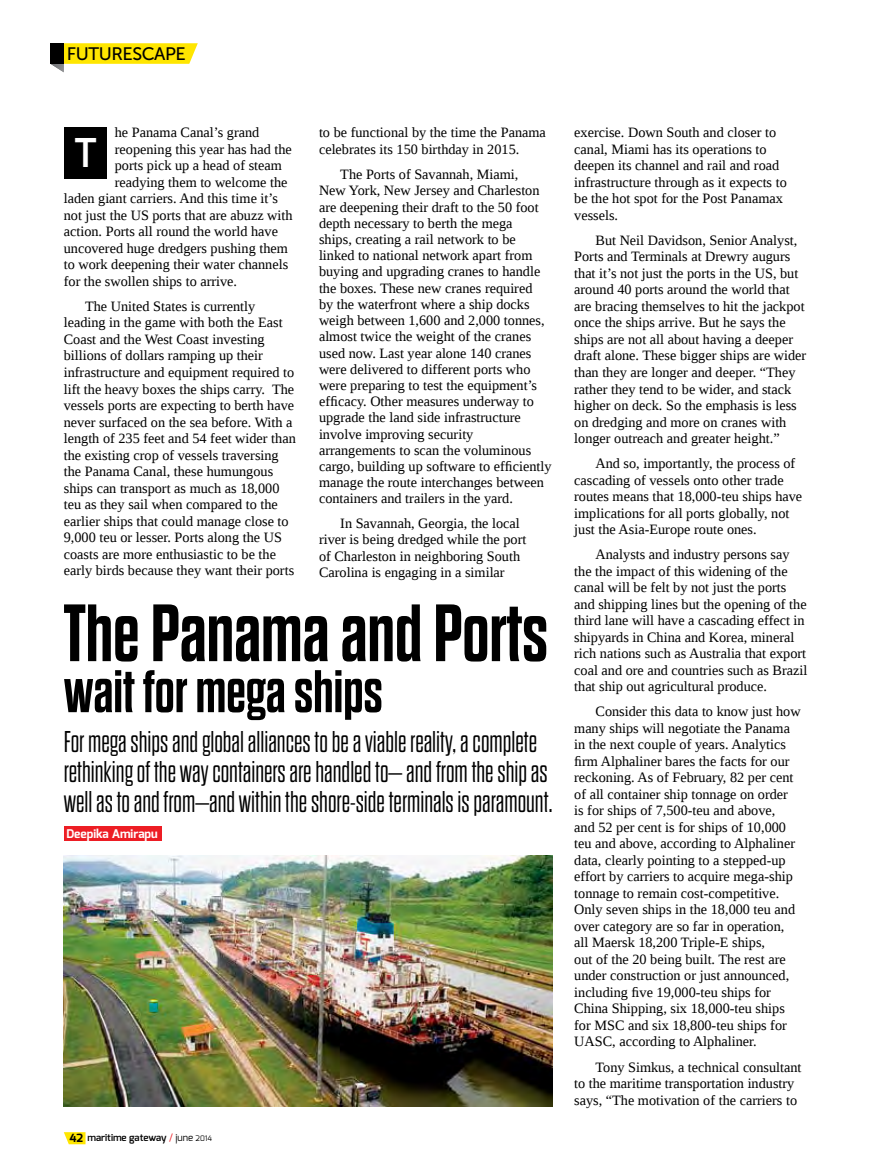
<style>
.page{position:relative;width:872px;height:1170px;background:#fff}
.page>*{position:absolute;margin:0;border:0;box-sizing:border-box;transform-origin:0 0}
.t1{font:700 81px "Dharma Gothic E";color:#000}
.t2{font:700 60px "Dharma Gothic E";color:#000}
.t3{font:600 39.6px "Exo";color:#fff}
.t4{font:300 30px/30px "Dharma Gothic E";color:#000;scale:.92 1}
.t5{font:18px "Museo Sans 500";color:#000}
.t6{font:14.25px/16.5px "Liberation Serif";color:#000}
.t7{font:700 12px "Exo";color:#fff}
.t8{font:600 9.75px "Exo";color:#000}
.s1{font-weight:700;font-size:11.25px}
.s2{font-weight:400;color:#ed1d24}
.s3{font-weight:400}
.s4{font-weight:400;font-size:7.5px}
</style>
<div class="page">
<img style="left:64px;top:855px;width:489px;height:251px">
<svg style="left:51px;top:43px;width:147px;height:29px"></svg>
<div style="left:51px;top:43px;width:13px;height:21px;background:#000"></div>
<div style="left:64px;top:127px;width:42px;height:51px;background:#000"></div>
<div style="left:64px;top:825px;width:98px;height:15px;background:#ed1d24"></div>
<svg style="left:64px;top:1132px;width:21px;height:12px"></svg>
<p class="t5" style="left:67px;top:44px;width:44px">FUTURESCAPE</p>
<h3 class="t3" style="left:74px;top:128px;width:22px">T</h3>
<p class="t6" style="left:319px;top:124px;width:228px">to be functional by the time the Panama celebrates its 150 birthday in 2015.</p>
<p class="t6" style="left:319px;top:166px;width:234px;text-indent:21px">The Ports of Savannah, Miami,<br>New York, New Jersey and Charleston are deepening their draft to the 50 foot depth necessary to berth the mega<br>ships, creating a rail network to be linked to national network apart from buying and upgrading cranes to handle the boxes. These new cranes required<br>by the waterfront where a ship docks weigh between 1,600 and 2,000 tonnes, almost twice the weight of the cranes used now. Last year alone 140 cranes were delivered to different ports who were preparing to test the equipment’s efficacy. Other measures underway to upgrade the land side infrastructure involve improving security arrangements to scan the voluminous cargo, building up software to efficiently manage the route interchanges between containers and trailers in the yard.</p>
<p class="t6" style="left:319px;top:515px;width:209px;text-indent:21px">In Savannah, Georgia, the local river is being dredged while the port of Charleston in neighboring South Carolina is engaging in a similar</p>
<p class="t6" style="left:115px;top:124px;width:146px">he Panama Canal’s grand</p>
<p class="t6" style="left:115px;top:141px;width:178px">reopening this year has had the</p>
<p class="t6" style="left:115px;top:157px;width:169px">ports pick up a head of steam</p>
<p class="t6" style="left:115px;top:174px;width:174px">readying them to welcome the</p>
<p class="t6" style="left:64px;top:190px;width:216px">laden giant carriers. And this time it’s</p>
<p class="t6" style="left:64px;top:207px;width:230px">not just the US ports that are abuzz with</p>
<p class="t6" style="left:64px;top:223px;width:216px">action. Ports all round the world have</p>
<p class="t6" style="left:64px;top:240px;width:225px">uncovered huge dredgers pushing them</p>
<p class="t6" style="left:64px;top:256px;width:226px">to work deepening their water channels</p>
<p class="t6" style="left:64px;top:273px;width:175px">for the swollen ships to arrive.</p>
<p class="t6" style="left:64px;top:298px;width:233px;text-indent:21px">The United States is currently leading in the game with both the East Coast and the West Coast investing billions of dollars ramping up their infrastructure and equipment required to lift the heavy boxes the ships carry. The vessels ports are expecting to berth have never surfaced on the sea before. With a length of 235 feet and 54 feet wider than the existing crop of vessels traversing the Panama Canal, these humungous ships can transport as much as 18,000 teu as they sail when compared to the earlier ships that could manage close to 9,000 teu or lesser. Ports along the US coasts are more enthusiastic to be the early birds because they want their ports</p>
<h1 class="t1" style="left:64px;top:592px;width:486px">The Panama and Ports</h1>
<h2 class="t2" style="left:64px;top:661px;width:320px">wait for mega ships</h2>
<h3 class="t4" style="left:64px;top:727px;width:533px">For mega ships and global alliances to be a viable reality, a complete rethinking of the way containers are handled to– and from the ship as well as to and from–and within the shore-side terminals is paramount.</h3>
<p class="t7" style="left:66px;top:826px;width:93px">Deepika Amirapu</p>
<p class="t8" style="left:70px;top:1130px;width:144px"><span class="s1">42</span> maritime gateway <span class="s2">/</span> <span class="s3">june</span> <span class="s4">2014</span></p>
<p class="t6" style="left:574px;top:124px;width:214px">exercise. Down South and closer to canal, Miami has its operations to deepen its channel and rail and road infrastructure through as it expects to be the hot spot for the Post Panamax vessels.</p>
<p class="t6" style="left:574px;top:232px;width:234px;text-indent:21px">But Neil Davidson, Senior Analyst, Ports and Terminals at Drewry augurs that it’s not just the ports in the US, but around 40 ports around the world that are bracing themselves to hit the jackpot once the ships arrive. But he says the ships are not all about having a deeper draft alone. These bigger ships are wider than they are longer and deeper. “They rather they tend to be wider, and stack higher on deck. So the emphasis is less on dredging and more on cranes with longer outreach and greater height.”</p>
<p class="t6" style="left:574px;top:455px;width:229px;text-indent:21px">And so, importantly, the process of cascading of vessels onto other trade routes means that 18,000-teu ships have implications for all ports globally, not just the Asia-Europe route ones.</p>
<p class="t6" style="left:574px;top:546px;width:235px;text-indent:21px">Analysts and industry persons say the the impact of this widening of the canal will be felt by not just the ports and shipping lines but the opening of the third lane will have a cascading effect in shipyards in China and Korea, mineral rich nations such as Australia that export coal and ore and countries such as Brazil that ship out agricultural produce.</p>
<p class="t6" style="left:574px;top:703px;width:228px;text-indent:21px">Consider this data to know just how many ships will negotiate the Panama in the next couple of years. Analytics firm Alphaliner bares the facts for our reckoning. As of February, 82 per cent of all container ship tonnage on order is for ships of 7,500-teu and above,<br>and 52 per cent is for ships of 10,000 teu and above, according to Alphaliner data, clearly pointing to a stepped-up effort by carriers to acquire mega-ship tonnage to remain cost-competitive.<br>Only seven ships in the 18,000 teu and over category are so far in operation, all Maersk 18,200 Triple-E ships,<br>out of the 20 being built. The rest are under construction or just announced, including five 19,000-teu ships for China Shipping, six 18,000-teu ships for MSC and six 18,800-teu ships for UASC, according to Alphaliner.</p>
<p class="t6" style="left:574px;top:1058px;width:229px;text-indent:21px">Tony Simkus, a technical consultant to the maritime transportation industry says, “The motivation of the carriers to</p>
</div>
